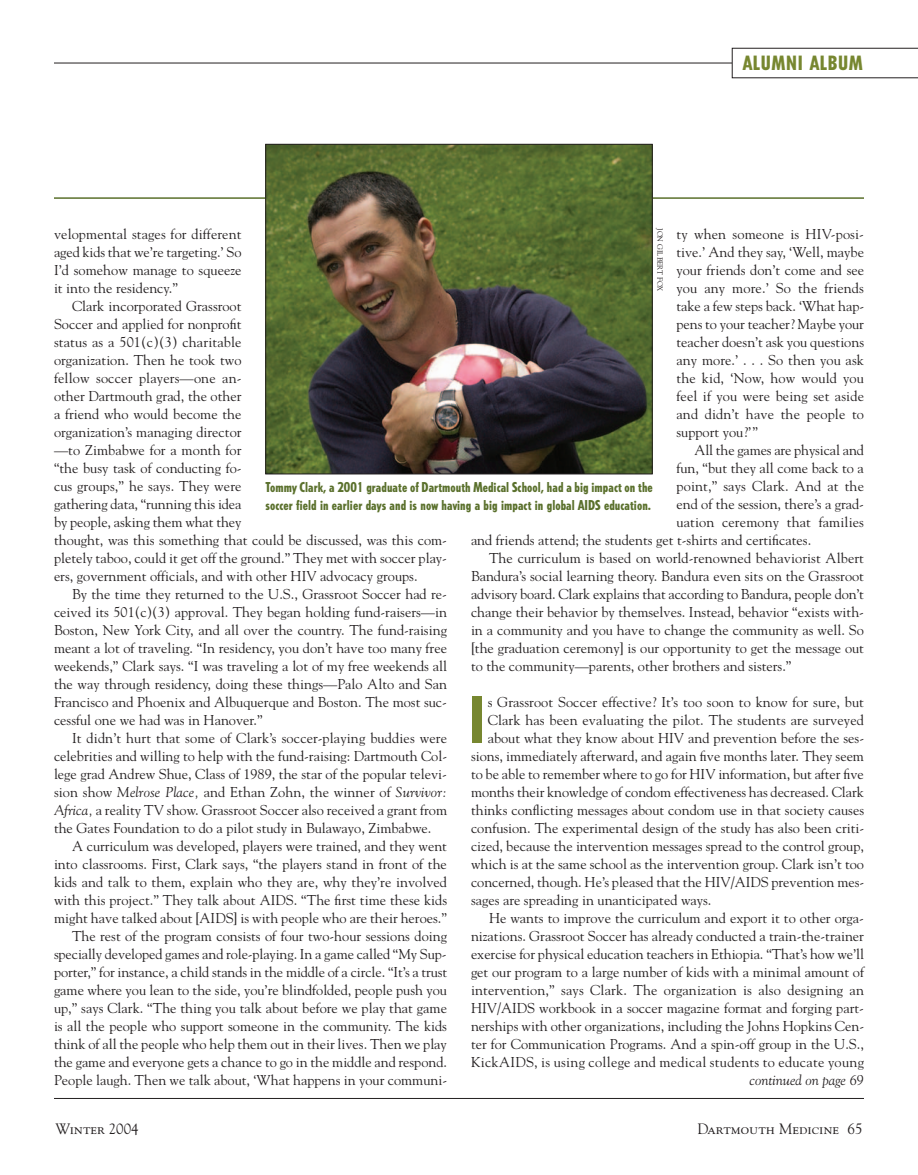
<style>
.page{position:relative;width:918px;height:1175px;background:#fff}
.page>*{position:absolute;margin:0;border:0;box-sizing:border-box;transform-origin:0 0}
.t1{font:800 condensed 62.4px "Tempo";color:#778730}
.t2{font:800 condensed 19.5px "Tempo";letter-spacing:.05em;color:#778730}
.t3{font:15px "Goudy SC";color:#231f20}
.t4{font:14.25px/18px "Goudy";color:#231f20;text-align:justify}
.t5{font:14.25px "Goudy";letter-spacing:.02em;color:#231f20}
.t6{font:italic 14.25px "Goudy";color:#231f20}
.t7{font:800 condensed 13.5px/18px "Tempo";letter-spacing:.005em;color:#5a702c}
.t8{font:7.5px "Goudy";color:#231f20}
.s1{font-style:italic}
.s2{font-family:"Goudy"}
</style>
<div class="page">
<hr style="left:54px;top:197px;width:810px;height:2px;background:#5a702c">
<hr style="left:54px;top:1098px;width:810px;height:1px;background:#231f20">
<img style="left:267px;top:146px;width:384px;height:326px">
<div style="left:265px;top:144px;width:388px;height:330px;border:1px solid #231f20"></div>
<hr style="left:54px;top:63px;width:678px;height:1px;background:#231f20">
<svg style="left:732px;top:48px;width:186px;height:30px"></svg>
<h2 class="t2" style="left:743px;top:55px;width:121px">ALUMNI ALBUM</h2>
<p class="t8" style="left:664px;top:228px;width:65px;rotate:90deg">JON GILBERT FOX</p>
<p class="t4" style="left:54px;top:225px;width:189px">velopmental stages for different aged kids that we’re targeting.’ So I’d somehow manage to squeeze it into the residency.”</p>
<p class="t4" style="left:54px;top:297px;width:395px;text-align:left;text-indent:18px">Clark incorporated Grassroot<br>Soccer and applied for nonprofit<br>status as a 501(c)(3) charitable<br>organization. Then he took two<br>fellow soccer players—one an-<br>other Dartmouth grad, the other<br>a friend who would become the<br>organization’s managing director<br>—to Zimbabwe for a month for<br>“the busy task of conducting fo-<br>cus groups,” he says. They were<br>gathering data, “running this idea<br>by people, asking them what they<br>thought, was this something that could be discussed, was this com&shy;pletely taboo, could it get off the ground.” They met with soccer play&shy;ers, government officials, and with other HIV advocacy groups.</p>
<p class="t4" style="left:54px;top:585px;width:395px;text-indent:18px">By the time they returned to the U.S., Grassroot Soccer had re&shy;ceived its 501(c)(3) approval. They began holding fund-raisers—in Boston, New York City, and all over the country. The fund-raising meant a lot of traveling. “In residency, you don’t have too many free weekends,” Clark says. “I was traveling a lot of my free weekends all the way through residency, doing these things—Palo Alto and San Francisco and Phoenix and Albuquerque and Boston. The most suc&shy;cessful one we had was in Hanover.”</p>
<p class="t4" style="left:54px;top:729px;width:395px;text-indent:18px">It didn’t hurt that some of Clark’s soccer-playing buddies were celebrities and willing to help with the fund-raising: Dartmouth Col&shy;lege grad Andrew Shue, Class of 1989, the star of the popular televi&shy;sion show <span class="s1">Melrose Place,</span> and Ethan Zohn, the winner of <span class="s1">Survivor:<br>Africa,</span> a reality TV show. Grassroot Soccer also received a grant from the Gates Foundation to do a pilot study in Bulawayo, Zimbabwe.</p>
<p class="t4" style="left:54px;top:837px;width:395px;text-align:right">A curriculum was developed, players were trained, and they went into classrooms. First, Clark says, “the players stand in front of the kids and talk to them, explain who they are, why they’re involved with this project.” They talk about AIDS. “The first time these kids might have talked about [AIDS] is with people who are their heroes.” The rest of the program consists of four two-hour sessions doing specially developed games and role-playing. In a game called “My Sup&shy;porter,” for instance, a child stands in the middle of a circle. “It’s a trust game where you lean to the side, you’re blindfolded, people push you up,” says Clark. “The thing you talk about before we play that game is all the people who support someone in the community. The kids think of all the people who help them out in their lives. Then we play the game and everyone gets a chance to go in the middle and respond.<br>People laugh. Then we talk about, ‘What happens in your communi-</p>
<p class="t4" style="left:677px;top:225px;width:189px">ty when someone is HIV-posi&shy;tive.’ And they say, ‘Well, maybe your friends don’t come and see you any more.’ So the friends take a few steps back. ‘What hap&shy;pens to your teacher? Maybe your teacher doesn’t ask you questions any more.’ . . . So then you ask the kid, ‘Now, how would you feel if you were being set aside and didn’t have the people to support you?’”</p>
<p class="t4" style="left:695px;top:441px;width:171px">All the games are physical and</p>
<p class="t4" style="left:677px;top:459px;width:189px">fun, “but they all come back to a</p>
<p class="t4" style="left:677px;top:477px;width:189px">point,” says Clark. And at the</p>
<p class="t4" style="left:677px;top:495px;width:189px">end of the session, there’s a grad-</p>
<p class="t4" style="left:677px;top:513px;width:189px">uation ceremony that families</p>
<p class="t4" style="left:471px;top:531px;width:342px">and friends attend; the students get t-shirts and certificates.</p>
<p class="t4" style="left:489px;top:549px;width:377px">The curriculum is based on world-renowned behaviorist Albert</p>
<p class="t4" style="left:471px;top:567px;width:395px">Bandura’s social learning theory. Bandura even sits on the Grassroot</p>
<p class="t4" style="left:471px;top:585px;width:395px">advisory board. Clark explains that according to Bandura, people don’t</p>
<p class="t4" style="left:471px;top:603px;width:395px">change their behavior by themselves. Instead, behavior “exists with-</p>
<p class="t4" style="left:471px;top:621px;width:394px">in a community and you have to change the community as well. So</p>
<p class="t4" style="left:471px;top:639px;width:395px">[the graduation ceremony] is our opportunity to get the message out</p>
<p class="t4" style="left:471px;top:657px;width:322px">to the community—parents, other brothers and sisters.”</p>
<h1 class="t1" style="left:469px;top:696px;width:18px">I</h1>
<p class="t4" style="left:488px;top:693px;width:378px">s Grassroot Soccer effective? It’s too soon to know for sure, but</p>
<p class="t7" style="left:266px;top:479px;width:389px">Tommy Clark, a 2001 graduate of Dartmouth Medical School, had a big impact on the soccer field in earlier days and is now having a big impact in global AIDS education.</p>
<p class="t4" style="left:488px;top:711px;width:378px">Clark has been evaluating the pilot. The students are surveyed</p>
<p class="t4" style="left:488px;top:729px;width:378px">about what they know about HIV and prevention before the ses-</p>
<p class="t4" style="left:471px;top:747px;width:395px">sions, immediately afterward, and again five months later. They seem</p>
<p class="t4" style="left:471px;top:765px;width:394px">to be able to remember where to go for HIV information, but after five</p>
<p class="t4" style="left:471px;top:783px;width:394px">months their knowledge of condom effectiveness has decreased. Clark</p>
<p class="t4" style="left:471px;top:801px;width:395px">thinks conflicting messages about condom use in that society causes</p>
<p class="t4" style="left:471px;top:819px;width:395px">confusion. The experimental design of the study has also been criti-</p>
<p class="t4" style="left:471px;top:837px;width:395px">cized, because the intervention messages spread to the control group,</p>
<p class="t4" style="left:471px;top:855px;width:395px">which is at the same school as the intervention group. Clark isn’t too</p>
<p class="t4" style="left:471px;top:873px;width:395px">concerned, though. He’s pleased that the HIV/AIDS prevention mes-</p>
<p class="t4" style="left:471px;top:891px;width:242px">sages are spreading in unanticipated ways.</p>
<p class="t4" style="left:489px;top:909px;width:377px">He wants to improve the curriculum and export it to other orga-</p>
<p class="t4" style="left:471px;top:927px;width:395px">nizations. Grassroot Soccer has already conducted a train-the-trainer</p>
<p class="t4" style="left:471px;top:945px;width:395px">exercise for physical education teachers in Ethiopia. “That’s how we’ll</p>
<p class="t4" style="left:471px;top:963px;width:395px">get our program to a large number of kids with a minimal amount of</p>
<p class="t4" style="left:471px;top:981px;width:395px">intervention,” says Clark. The organization is also designing an</p>
<p class="t4" style="left:471px;top:999px;width:395px">HIV/AIDS workbook in a soccer magazine format and forging part-</p>
<p class="t4" style="left:471px;top:1017px;width:395px">nerships with other organizations, including the Johns Hopkins Cen-</p>
<p class="t4" style="left:471px;top:1035px;width:395px">ter for Communication Programs. And a spin-off group in the U.S.,</p>
<p class="t5" style="left:471px;top:1053px;width:395px">KickAIDS, is using college and medical students to educate young</p>
<p class="t6" style="left:750px;top:1071px;width:116px">continued on page 69</p>
<p class="t3" style="left:56px;top:1122px;width:85px">Winter <span class="s2">2004</span></p>
<p class="t3" style="left:697px;top:1122px;width:167px">Dartmouth Medicine <span class="s2">65</span></p>
</div>
